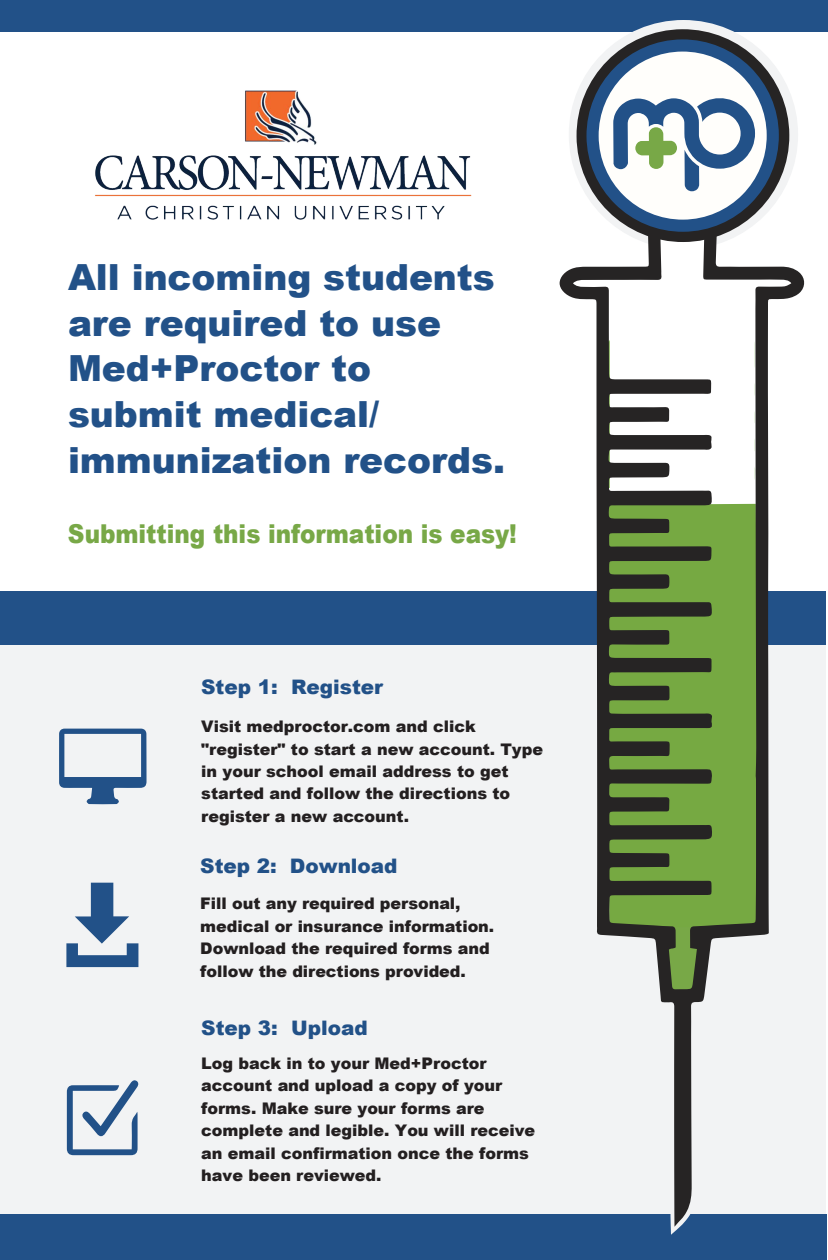
<style>
.page{position:relative;width:828px;height:1260px;background:#fff}
.page>*{position:absolute;margin:0;border:0;box-sizing:border-box;transform-origin:0 0}
.t1{font:900 36px/45.8px "Arial";color:#225188}
.t2{font:900 26px "Arial";color:#78a847;scale:.89 1}
.t3{font:900 20px "Arial";color:#225188}
.t4{font:900 16px/22.4px "Arial";color:#231f20}
</style>
<div class="page">
<div style="left:0;top:639px;width:825px;height:588px;background:#f2f3f4"></div>
<div style="left:0;top:1214px;width:826px;height:46px;background:#225188"></div>
<svg style="left:670px;top:1227px;width:10px;height:8px"></svg>
<div style="left:0;top:0;width:827px;height:32px;background:#225188"></div>
<div style="left:0;top:591px;width:826px;height:54px;background:#225188"></div>
<svg style="left:66px;top:883px;width:72px;height:84px"></svg>
<svg style="left:59px;top:729px;width:88px;height:75px"></svg>
<svg style="left:67px;top:1080px;width:72px;height:75px"></svg>
<div style="left:569px;top:20px;width:229px;height:229px;background:#f2f3f4;border-radius:50%"></div>
<svg style="left:560px;top:232px;width:245px;height:995px"></svg>
<div style="left:576px;top:29px;width:214px;height:213px;border:14px solid #262424;border-radius:50%"></div>
<svg style="left:586px;top:39px;width:193px;height:193px"></svg>
<img style="left:95px;top:90px;width:377px;height:130px">
<h1 class="t1" style="left:68px;top:253px;width:439px">All incoming students are required to use<br>Med+Proctor to submit medical/ immunization records.</h1>
<h2 class="t2" style="left:68px;top:515px;width:506px">Submitting this information is easy!</h2>
<p class="t3" style="left:201px;top:672px;width:183px">Step 1: Register</p>
<p class="t4" style="left:201px;top:715px;width:343px">Visit medproctor.com and click "register" to start a new account. Type in your school email address to get started and follow the directions to register a new account.</p>
<p class="t3" style="left:200px;top:851px;width:199px">Step 2: Download</p>
<p class="t4" style="left:200px;top:892px;width:295px">Fill out any required personal, medical or insurance information.<br>Download the required forms and follow the directions provided.</p>
<p class="t3" style="left:201px;top:1013px;width:168px">Step 3: Upload</p>
<p class="t4" style="left:201px;top:1052px;width:335px">Log back in to your Med+Proctor account and upload a copy of your forms. Make sure your forms are complete and legible. You will receive an email confirmation once the forms have been reviewed.</p>
</div>
